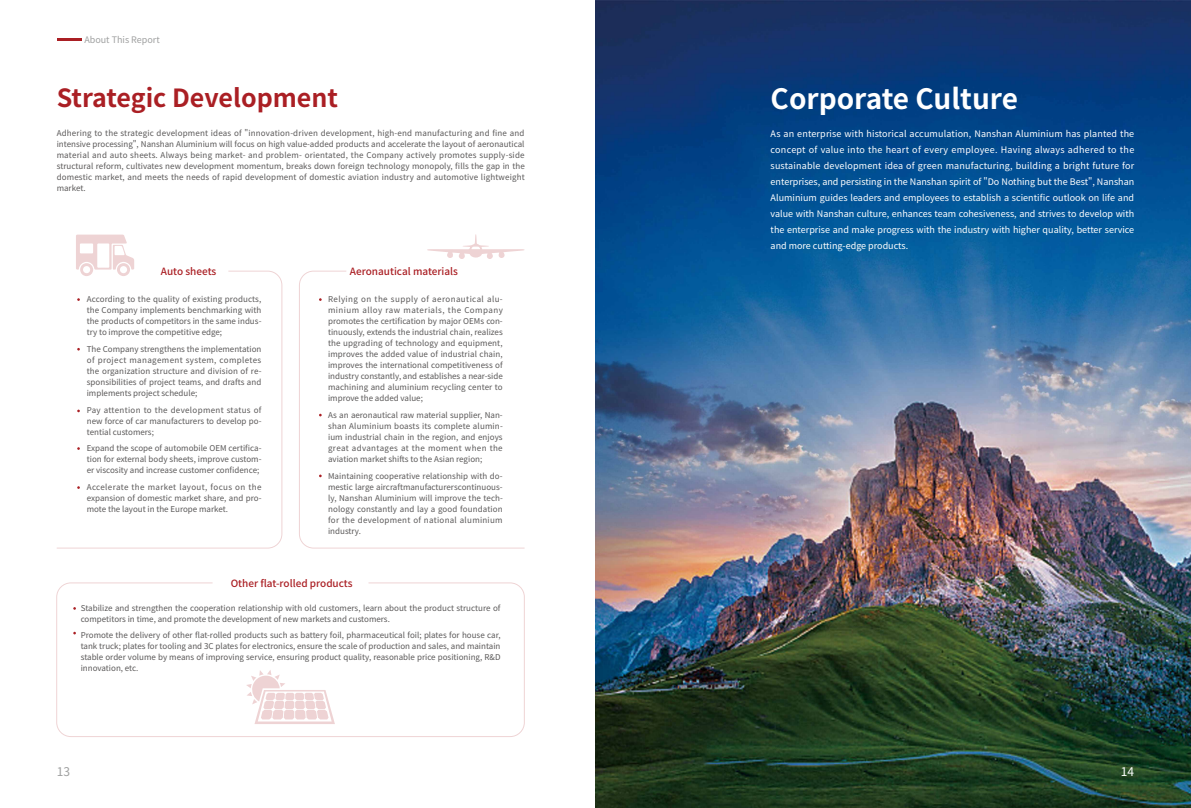
<style>
.page{position:relative;width:1191px;height:808px;background:#fff}
.page>*{position:absolute;margin:0;border:0;box-sizing:border-box;transform-origin:0 0}
.t1{font:700 28px "Source Han Sans CN";color:#fff}
.t2{font:700 25px "Source Han Sans CN";color:#aa1f24}
.t3{font:12px "Source Han Sans CN";color:#9fa0a0}
.t4{font:12px "Source Han Sans CN";color:#fff}
.t5{font:500 10px "Source Han Sans CN";color:#aa1f24}
.t6{font:9px/16px "Source Han Sans CN";color:#fff;text-align:justify}
.t7{font:9px "Source Han Sans CN";color:#9fa0a0}
.t8{font:8px/11px "Source Han Sans CN";color:#595757;text-align:justify}
</style>
<div class="page">
<hr style="left:57px;top:38px;width:25px;height:3px;background:#aa1f24">
<svg style="left:76px;top:235px;width:58px;height:35px"></svg>
<svg style="left:427px;top:234px;width:97px;height:25px"></svg>
<svg style="left:246px;top:670px;width:89px;height:54px"></svg>
<svg style="left:57px;top:270px;width:226px;height:279px"></svg>
<svg style="left:299px;top:270px;width:226px;height:279px"></svg>
<div style="left:56px;top:582px;width:469px;height:155px;border:1px solid #aa1f24;border-radius:14px"></div>
<img style="left:595px;top:0;width:596px;height:808px">
<p class="t7" style="left:84px;top:35px;width:77px">About This Report</p>
<h2 class="t2" style="left:57px;top:84px;width:283px">Strategic Development</h2>
<p class="t8" style="left:57px;top:128px;width:469px">Adhering to the strategic development ideas of "innovation-driven development, high-end manufacturing and fine and intensive processing", Nanshan Aluminium will focus on high value-added products and accelerate the layout of aeronautical material and auto sheets. Always being market- and problem- orientated, the Company actively promotes supply-side structural reform, cultivates new development momentum, breaks down foreign technology monopoly, fills the gap in the domestic market, and meets the needs of rapid development of domestic aviation industry and automotive lightweight market.</p>
<p class="t5" style="left:161px;top:266px;width:57px">Auto sheets</p>
<p class="t5" style="left:350px;top:266px;width:109px">Aeronautical materials</p>
<p class="t8" style="left:87px;top:294px;width:176px">According to the quality of existing products, the Company implements benchmarking with the products of competitors in the same indus&shy;try to improve the competitive edge;</p>
<p class="t8" style="left:87px;top:344px;width:176px">The Company strengthens the implementation of project management system, completes the organization structure and division of re&shy;sponsibilities of project teams, and drafts and implements project schedule;</p>
<p class="t8" style="left:87px;top:404px;width:176px">Pay attention to the development status of new force of car manufacturers to develop po&shy;tential customers;</p>
<p class="t8" style="left:87px;top:443px;width:176px">Expand the scope of automobile OEM certifica&shy;tion for external body sheets, improve custom&shy;er viscosity and increase customer confidence;</p>
<p class="t8" style="left:87px;top:482px;width:176px">Accelerate the market layout, focus on the expansion of domestic market share, and pro&shy;mote the layout in the Europe market.</p>
<p class="t8" style="left:328px;top:294px;width:176px">Relying on the supply of aeronautical alu&shy;minium alloy raw materials, the Company promotes the certification by major OEMs con&shy;tinuously, extends the industrial chain, realizes the upgrading of technology and equipment, improves the added value of industrial chain, improves the international competitiveness of industry constantly, and establishes a near-side machining and aluminium recycling center to improve the added value;</p>
<p class="t8" style="left:328px;top:410px;width:176px">As an aeronautical raw material supplier, Nan&shy;shan Aluminium boasts its complete alumin&shy;ium industrial chain in the region, and enjoys great advantages at the moment when the aviation market shifts to the Asian region;</p>
<p class="t8" style="left:328px;top:470px;width:176px">Maintaining cooperative relationship with do&shy;mestic large aircraftmanufacturerscontinuous&shy;ly, Nanshan Aluminium will improve the tech&shy;nology constantly and lay a good foundation for the development of national aluminium industry.</p>
<p class="t5" style="left:231px;top:577px;width:123px">Other flat-rolled products</p>
<p class="t8" style="left:81px;top:602px;width:421px">Stabilize and strengthen the cooperation relationship with old customers, learn about the product structure of competitors in time, and promote the development of new markets and customers.</p>
<p class="t8" style="left:81px;top:630px;width:421px">Promote the delivery of other flat-rolled products such as battery foil, pharmaceutical foil; plates for house car, tank truck; plates for tooling and 3C plates for electronics, ensure the scale of production and sales, and maintain stable order volume by means of improving service, ensuring product quality, reasonable price positioning, R&amp;D innovation, etc.</p>
<h3 class="t3" style="left:57px;top:765px;width:15px">13</h3>
<h1 class="t1" style="left:770px;top:83px;width:249px">Corporate Culture</h1>
<p class="t6" style="left:770px;top:126px;width:365px">As an enterprise with historical accumulation, Nanshan Aluminium has planted the concept of value into the heart of every employee. Having always adhered to the sustainable development idea of green manufacturing, building a bright future for enterprises, and persisting in the Nanshan spirit of "Do Nothing but the Best", Nanshan Aluminium guides leaders and employees to establish a scientific outlook on life and value with Nanshan culture, enhances team cohesiveness, and strives to develop with the enterprise and make progress with the industry with higher quality, better service and more cutting-edge products.</p>
<h3 class="t4" style="left:1121px;top:765px;width:15px">14</h3>
</div>
